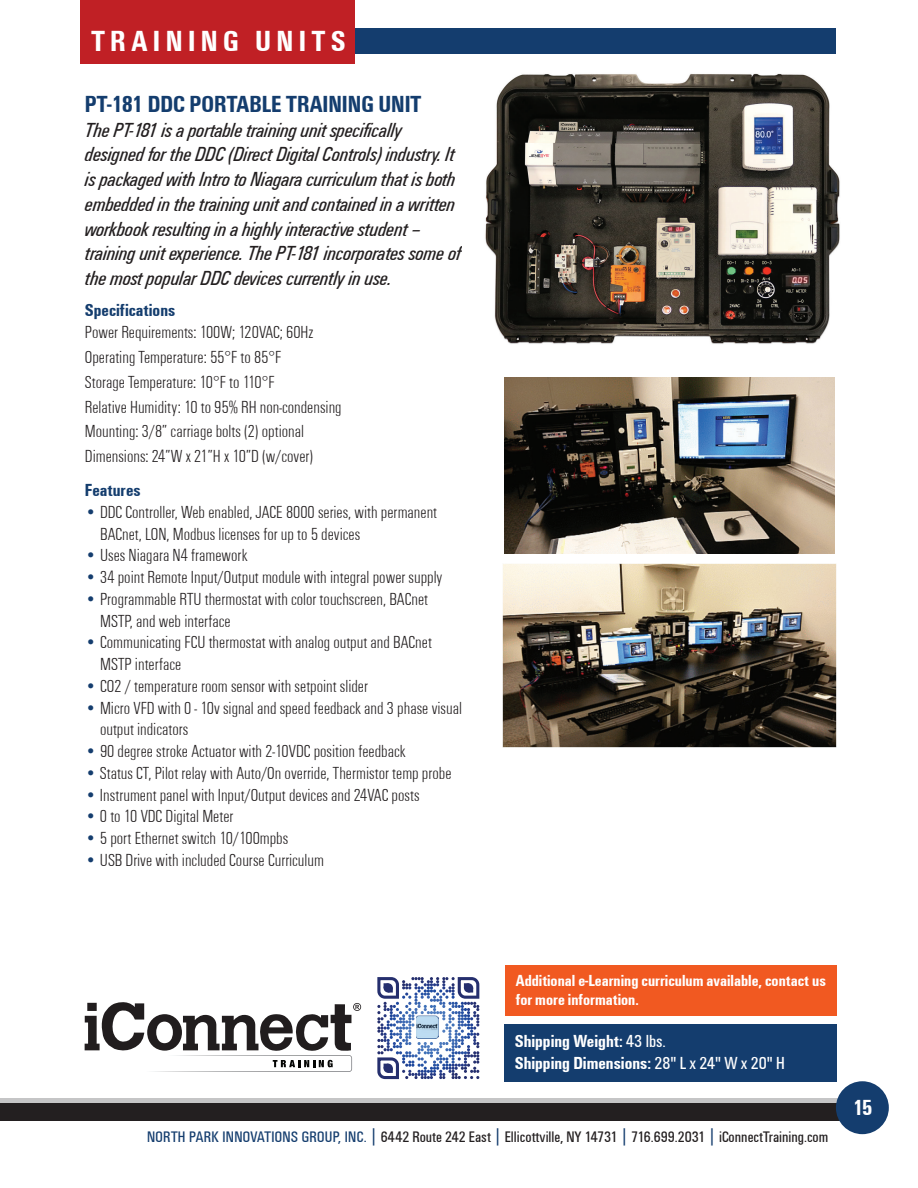
<style>
.page{position:relative;width:918px;height:1188px;background:#fff}
.page>*{position:absolute;margin:0;border:0;box-sizing:border-box;transform-origin:0 0}
.t1{font:700 condensed 30px "Unitus TEE";letter-spacing:.18em;color:#fff}
.t2{font:700 condensed 24px "Unitus TEE";color:#143d6e}
.t3{font:700 condensed 22.5px "Unitus TEE";color:#fff}
.t4{font:italic condensed 21px/24.8px "Unitus TEE";color:#231f20}
.t5{font:18px/25px "Unitus DEE Ligh Cond";color:#231f20}
.t6{font:700 condensed 18px/22.5px "Unitus TEE";color:#fff}
.t7{font:700 condensed 18px "Unitus TEE";color:#143d6e}
.t8{font:700 condensed 16.5px/19.5px "Unitus TEE";color:#fff}
.t9{font:condensed 15.75px "Unitus TEE";color:#231f20}
.s1{color:#143d6e}
.s2{font-weight:400}
.s3{font-size:20.4px;color:#143d6e}
</style>
<div class="page">
<div style="left:0;top:1098px;width:863px;height:15px;background:#c5c5c6"></div>
<div style="left:0;top:1103px;width:863px;height:17px;background:#231f20"></div>
<div style="left:836px;top:1081px;width:53px;height:53px;background:#143d6e;border-radius:50%"></div>
<div style="left:81px;top:28px;width:755px;height:26px;background:#143d6e"></div>
<div style="left:81px;top:0;width:274px;height:63px;background:#c02025"></div>
<img style="left:485px;top:73px;width:355px;height:271px">
<img style="left:505px;top:377px;width:330px;height:177px">
<img style="left:502px;top:564px;width:335px;height:184px">
<div style="left:504px;top:1024px;width:333px;height:57px;background:#143d6e"></div>
<img style="left:154px;top:1055px;width:198px;height:17px">
<svg style="left:273px;top:1060px;width:60px;height:7px"></svg>
<svg style="left:85px;top:1002px;width:276px;height:49px"></svg>
<svg style="left:377px;top:977px;width:102px;height:102px"></svg>
<svg style="left:415px;top:1015px;width:27px;height:27px"></svg>
<img style="left:416px;top:1016px;width:23px;height:22px">
<div style="left:505px;top:965px;width:332px;height:51px;background:#f15921"></div>
<h1 class="t1" style="left:91px;top:23px;width:256px">TRAINING UNITS</h1>
<h2 class="t2" style="left:85px;top:90px;width:338px">PT-181 DDC PORTABLE TRAINING UNIT</h2>
<p class="t4" style="left:85px;top:117px;width:378px">The PT-181 is a portable training unit specifically designed for the DDC (Direct Digital Controls) industry. It is packaged with Intro to Niagara curriculum that is both embedded in the training unit and contained in a written workbook resulting in a highly interactive student – training unit experience. The PT-181 incorporates some of the most popular DDC devices currently in use.</p>
<p class="t7" style="left:85px;top:299px;width:92px">Specifications</p>
<p class="t5" style="left:85px;top:320px;width:258px">Power Requirements: 100W; 120VAC; 60Hz Operating Temperature: 55°F to 85°F<br>Storage Temperature: 10°F to 110°F<br>Relative Humidity: 10 to 95% RH non-condensing Mounting: 3/8” carriage bolts (2) optional Dimensions: 24”W x 21”H x 10”D (w/cover)</p>
<p class="t7" style="left:85px;top:480px;width:57px">Features</p>
<p class="t5" style="left:100px;top:502px;width:339px;line-height:21.8px;text-indent:-15px"><span class="s1">•</span> DDC Controller, Web enabled, JACE 8000 series, with permanent<br>BACnet, LON, Modbus licenses for up to 5 devices</p>
<p class="t5" style="left:85px;top:543px;width:164px"><span class="s1">•</span> Uses Niagara N4 framework</p>
<p class="t5" style="left:85px;top:565px;width:359px"><span class="s1">•</span> 34 point Remote Input/Output module with integral power supply</p>
<p class="t5" style="left:100px;top:589px;width:330px;line-height:21.8px;text-indent:-15px"><span class="s1">•</span> Programmable RTU thermostat with color touchscreen, BACnet<br>MSTP, and web interface</p>
<p class="t5" style="left:100px;top:632px;width:333px;line-height:21.8px;text-indent:-15px"><span class="s1">•</span> Communicating FCU thermostat with analog output and BACnet<br>MSTP interface</p>
<p class="t5" style="left:85px;top:674px;width:285px"><span class="s1">•</span> CO2 / temperature room sensor with setpoint slider</p>
<p class="t5" style="left:100px;top:697px;width:363px;line-height:21.8px;text-indent:-15px"><span class="s1">•</span> Micro VFD with 0 - 10v signal and speed feedback and 3 phase visual output indicators</p>
<p class="t5" style="left:85px;top:739px;width:322px"><span class="s1">•</span> 90 degree stroke Actuator with 2-10VDC position feedback</p>
<p class="t5" style="left:85px;top:761px;width:368px"><span class="s1">•</span> Status CT, Pilot relay with Auto/On override, Thermistor temp probe</p>
<p class="t5" style="left:85px;top:783px;width:336px"><span class="s1">•</span> Instrument panel with Input/Output devices and 24VAC posts</p>
<p class="t5" style="left:85px;top:804px;width:150px"><span class="s1">•</span> 0 to 10 VDC Digital Meter</p>
<p class="t5" style="left:85px;top:826px;width:205px"><span class="s1">•</span> 5 port Ethernet switch 10/100mpbs</p>
<p class="t5" style="left:85px;top:848px;width:241px"><span class="s1">•</span> USB Drive with included Course Curriculum</p>
<p class="t8" style="left:516px;top:971px;width:312px">Additional e-Learning curriculum available, contact us for more information.</p>
<p class="t6" style="left:515px;top:1029px;width:272px">Shipping Weight: <span class="s2">43 lbs.<br></span>Shipping Dimensions: <span class="s2">28" L x 24" W x 20" H</span></p>
<p class="t9" style="left:147px;top:1128px;width:683px"><span class="s1">NORTH PARK INNOVATIONS GROUP, INC.</span> <span class="s3">|</span> 6442 Route 242 East <span class="s3">|</span> Ellicottville, NY 14731 <span class="s3">|</span> 716.699.2031 <span class="s3">|</span> iConnectTraining.com</p>
<p class="t3" style="left:853px;top:1095px;width:22px">15</p>
</div>
